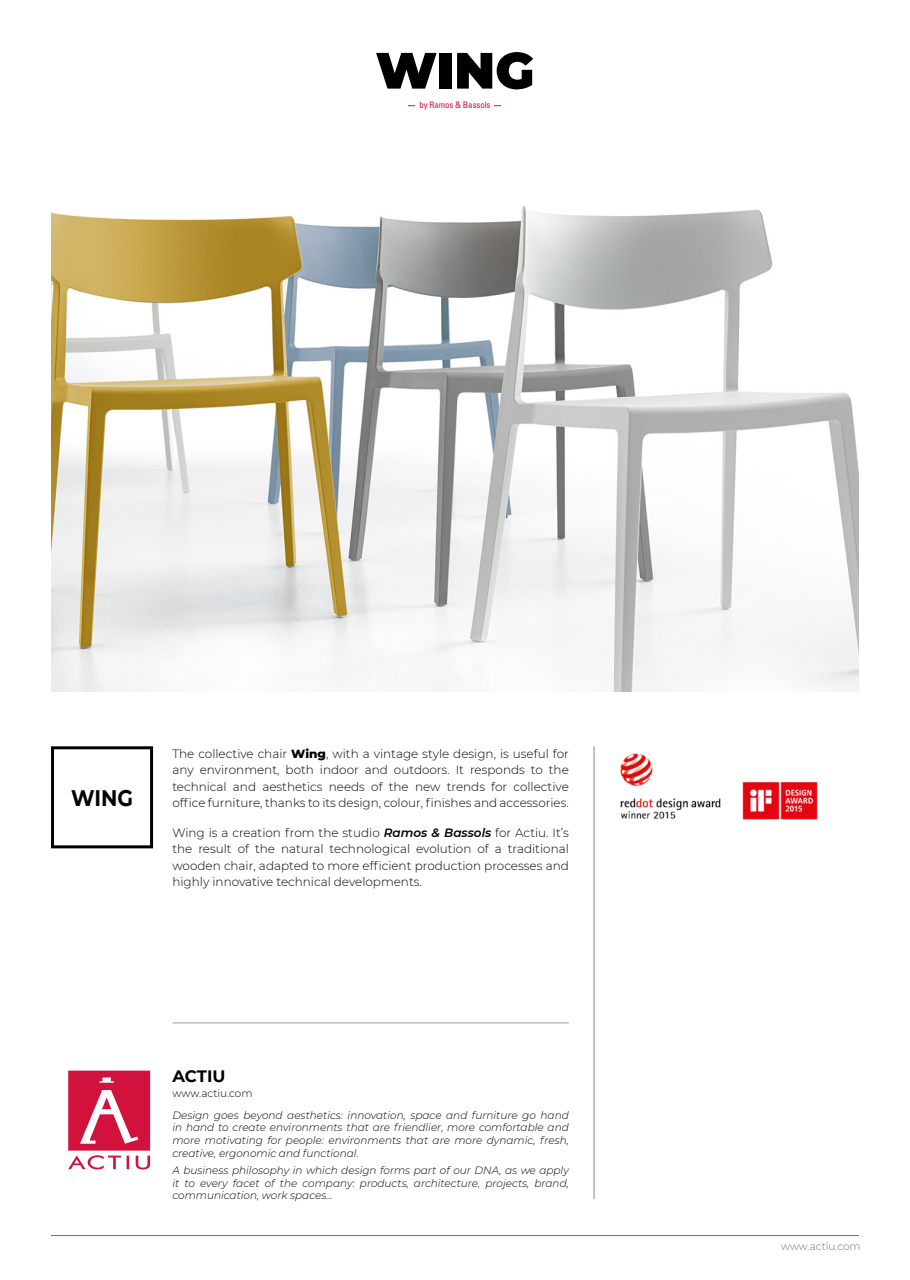
<style>
.page{position:relative;width:910px;height:1280px;background:#fff}
.page>*{position:absolute;margin:0;border:0;box-sizing:border-box;transform-origin:0 0}
.t1{font:900 51px "Montserrat";color:#000}
._00_Seccion{font:700 22.5px "Montserrat";color:#000;scale:.9 1}
._00_Titulo_generico{font:700 16.5px "Montserrat";letter-spacing:-.005em;color:#000}
._00_Texto_generico{font:300 12px/16.5px "Montserrat";color:#000;text-align:justify}
._00_Empresa_texto{font:italic 300 10.5px/12.8px "Montserrat";color:#000;text-align:justify}
.t2{font:300 10.5px "Montserrat";color:#706f6f}
._00_Empresa_web{font:300 10.5px "Montserrat";color:#000}
.t3{font:condensed 9px "Univers LT Std";letter-spacing:-.01em;color:#d1123c}
.s1{font-weight:800}
.s2{font-weight:600;font-style:italic}
</style>
<div class="page">
<hr style="left:51px;top:1235px;width:808px;height:1px;background:#706f6f">
<img style="left:51px;top:206px;width:808px;height:485px">
<hr style="left:594px;top:746px;width:1px;height:453px;background:#878787">
<svg style="left:68px;top:1070px;width:82px;height:99px"></svg>
<div style="left:51px;top:746px;width:102px;height:102px;border:3px solid #000"></div>
<hr style="left:172px;top:1023px;width:397px;height:1px;background:#9d9d9c">
<img style="left:620px;top:753px;width:101px;height:66px">
<img style="left:742px;top:781px;width:76px;height:39px">
<h1 class="t1" style="left:376px;top:32px;width:160px">WING</h1>
<p class="t3" style="left:419px;top:99px;width:73px">by Ramos &amp; Bassols</p>
<p class="_00_Seccion" style="left:71px;top:782px;width:70px">WING</p>
<p class="_00_Texto_generico" style="left:172px;top:745px;width:398px">The collective chair <span class="s1">Wing</span>, with a vintage style design, is useful for any environment, both indoor and outdoors. It responds to the technical and aesthetics needs of the new trends for collective office furniture, thanks to its design, colour, finishes and accessories.</p>
<p class="_00_Texto_generico" style="left:172px;top:824px;width:398px">Wing is a creation from the studio <span class="s2">Ramos &amp; Bassols</span> for Actiu. It’s the result of the natural technological evolution of a traditional wooden chair, adapted to more efficient production processes and highly innovative technical developments.</p>
<p class="_00_Titulo_generico" style="left:172px;top:1064px;width:55px">ACTIU</p>
<p class="_00_Empresa_web" style="left:172px;top:1086px;width:82px">www.actiu.com</p>
<p class="_00_Empresa_texto" style="left:172px;top:1108px;width:398px">Design goes beyond aesthetics: innovation, space and furniture go hand in hand to create environments that are friendlier, more comfortable and more motivating for people: environments that are more dynamic, fresh, creative, ergonomic and functional.</p>
<p class="_00_Empresa_texto" style="left:172px;top:1163px;width:398px">A business philosophy in which design forms part of our DNA, as we apply it to every facet of the company: products, architecture, projects, brand, communication, work spaces...</p>
<p class="t2" style="left:781px;top:1239px;width:81px">www.actiu.com</p>
</div>
